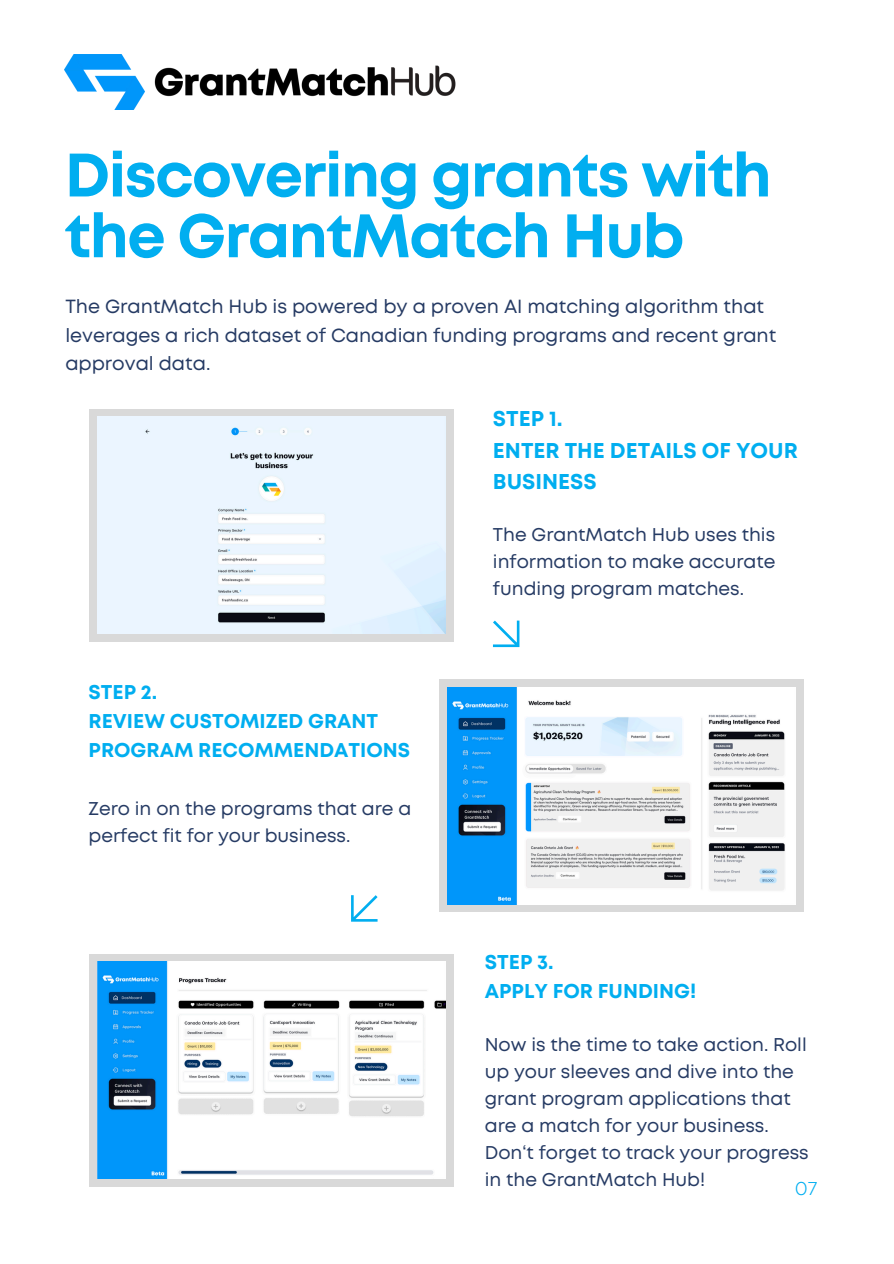
<style>
.page{position:relative;width:894px;height:1264px;background:#fff}
.page>*{position:absolute;margin:0;border:0;box-sizing:border-box;transform-origin:0 0}
.t1{font:700 61.2px/60.8px "Mont";letter-spacing:-.025em;color:#01aef0}
.t2{font:700 21.45px/31.5px "Mont";color:#01aef0}
.t3{font:700 19.95px/29.2px "Mont";color:#01aef0}
.t4{font:300 19.5px "Codec Pro";color:#01aef0}
.t5{font:19.05px/28.2px "Mont";color:#263b64}
.t6{font:18.45px/27px "Mont";color:#263b64}
</style>
<div class="page">
<svg style="left:493px;top:620px;width:26px;height:27px"></svg>
<div style="left:89px;top:409px;width:364px;height:232px;background:#d9d9d9"></div>
<img style="left:97px;top:416px;width:348px;height:217px">
<div style="left:439px;top:679px;width:364px;height:233px;background:#d9d9d9"></div>
<img style="left:447px;top:687px;width:348px;height:217px">
<div style="left:89px;top:954px;width:364px;height:232px;background:#d9d9d9"></div>
<img style="left:97px;top:961px;width:348px;height:217px">
<svg style="left:351px;top:895px;width:26px;height:26px"></svg>
<img style="left:65px;top:54px;width:391px;height:55px">
<p class="t1" style="left:65px;top:149px;width:708px">Discovering grants with the GrantMatch Hub</p>
<h2 class="t5" style="left:65px;top:294px;width:712px">The GrantMatch Hub is powered by a proven AI matching algorithm that leverages a rich dataset of Canadian funding programs and recent grant approval data.</h2>
<p class="t2" style="left:493px;top:404px;width:306px">STEP 1.<br>ENTER THE DETAILS OF YOUR<br>BUSINESS</p>
<p class="t6" style="left:493px;top:522px;width:284px;text-align:justify">The GrantMatch Hub uses this information to make accurate funding program matches.</p>
<h2 class="t3" style="left:89px;top:678px;width:323px">STEP 2.<br>REVIEW CUSTOMIZED GRANT<br>PROGRAM RECOMMENDATIONS</h2>
<p class="t6" style="left:89px;top:796px;width:324px">Zero in on the programs that are a perfect fit for your business.</p>
<p class="t3" style="left:484px;top:948px;width:213px">STEP 3.<br>APPLY FOR FUNDING!</p>
<p class="t6" style="left:484px;top:1032px;width:325px">Now is the time to take action. Roll up your sleeves and dive into the grant program applications that are a match for your business.<br>Don‘t forget to track your progress in the GrantMatch Hub!</p>
<h2 class="t4" style="left:795px;top:1181px;width:24px">07</h2>
</div>
